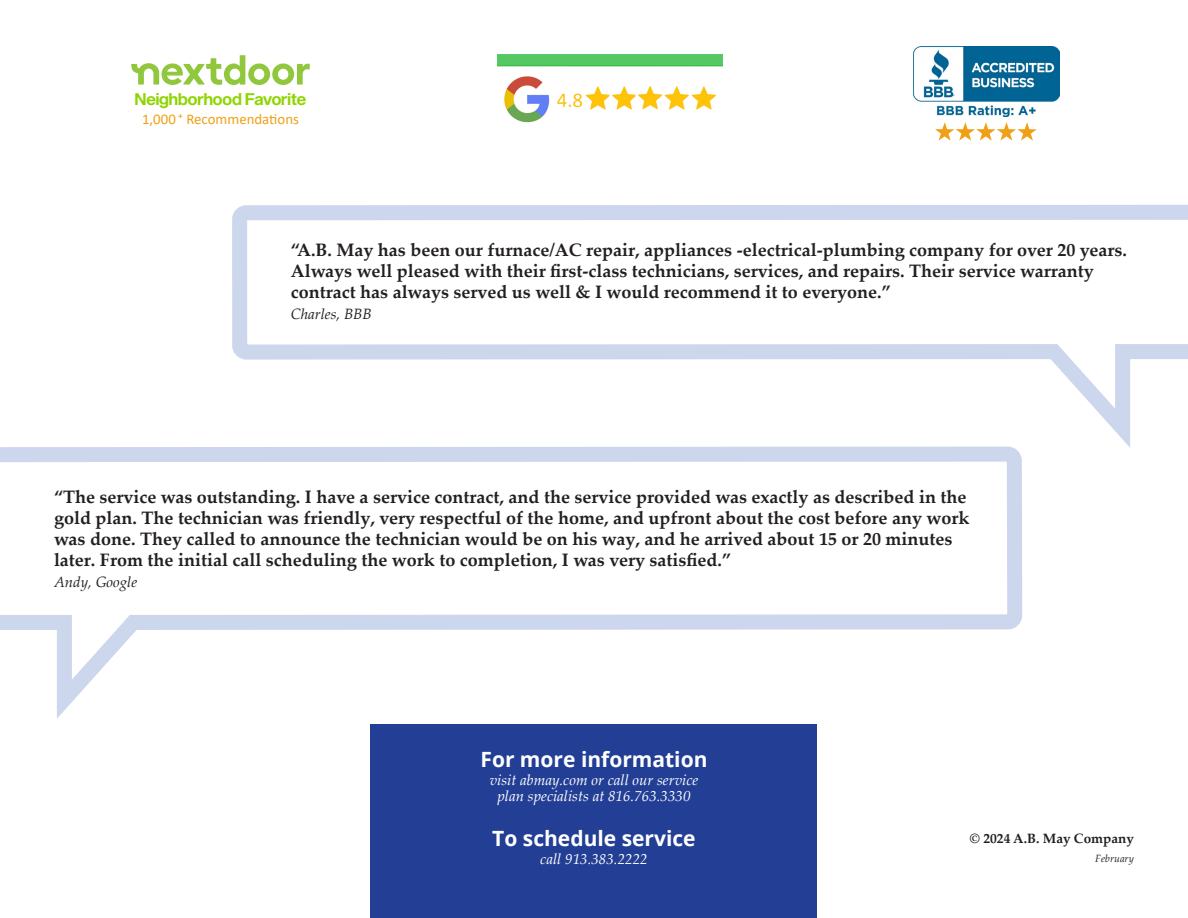
<style>
.page{position:relative;width:1188px;height:918px;background:#fff}
.page>*{position:absolute;margin:0;border:0;box-sizing:border-box;transform-origin:0 0}
.t1{font:700 21px "Open Sans";color:#fff}
.t2{font:700 18px/21px "Palatino Linotype";color:#231f20}
.t3{font:16.5px "Sequel Sans Semi Bold Disp";color:#8ed500}
.t4{font:italic 15px "Palatino Linotype";color:#fff}
.t5{font:italic 15px "Palatino Linotype";color:#231f20}
.t6{font:14.85px "Calibri";color:#efa017}
.t7{font:700 13.5px "Palatino Linotype";color:#231f20}
.t8{font:italic 10.5px "Palatino Linotype";color:#231f20}
</style>
<div class="page">
<div style="left:371px;top:725px;width:446px;height:193px;background:#223e95"></div>
<img style="left:913px;top:47px;width:146px;height:70px">
<svg style="left:935px;top:122px;width:102px;height:19px"></svg>
<svg style="left:131px;top:55px;width:179px;height:30px"></svg>
<svg style="left:232px;top:205px;width:956px;height:243px"></svg>
<svg style="left:0;top:440px;width:1030px;height:298px"></svg>
<img style="left:498px;top:54px;width:225px;height:69px">
<p class="t3" style="left:135px;top:88px;width:173px">Neighborhood Favorite</p>
<p class="t6" style="left:142px;top:109px;width:158px">1,000 ⁺ Recommendations</p>
<p class="t2" style="left:291px;top:239px;width:838px">“A.B. May has been our furnace/AC repair, appliances -electrical-plumbing company for over 20 years.<br>Always well pleased with their first-class technicians, services, and repairs. Their service warranty contract has always served us well &amp; I would recommend it to everyone.”</p>
<p class="t5" style="left:291px;top:304px;width:82px">Charles, BBB</p>
<p class="t2" style="left:54px;top:486px;width:917px">“The service was outstanding. I have a service contract, and the service provided was exactly as described in the gold plan. The technician was friendly, very respectful of the home, and upfront about the cost before any work was done. They called to announce the technician would be on his way, and he arrived about 15 or 20 minutes later. From the initial call scheduling the work to completion, I was very satisfied.”</p>
<p class="t5" style="left:54px;top:571px;width:85px">Andy, Google</p>
<p class="t1" style="left:480px;top:744px;width:229px">For more information</p>
<p class="t4" style="left:490px;top:769px;width:210px">visit abmay.com or call our service</p>
<p class="t4" style="left:497px;top:785px;width:195px">plan specialists at 816.763.3330</p>
<p class="t1" style="left:492px;top:824px;width:205px">To schedule service</p>
<p class="t4" style="left:540px;top:848px;width:109px">call 913.383.2222</p>
<p class="t7" style="left:970px;top:829px;width:166px">© 2024 A.B. May Company</p>
<p class="t8" style="left:1095px;top:851px;width:40px">February</p>
</div>
